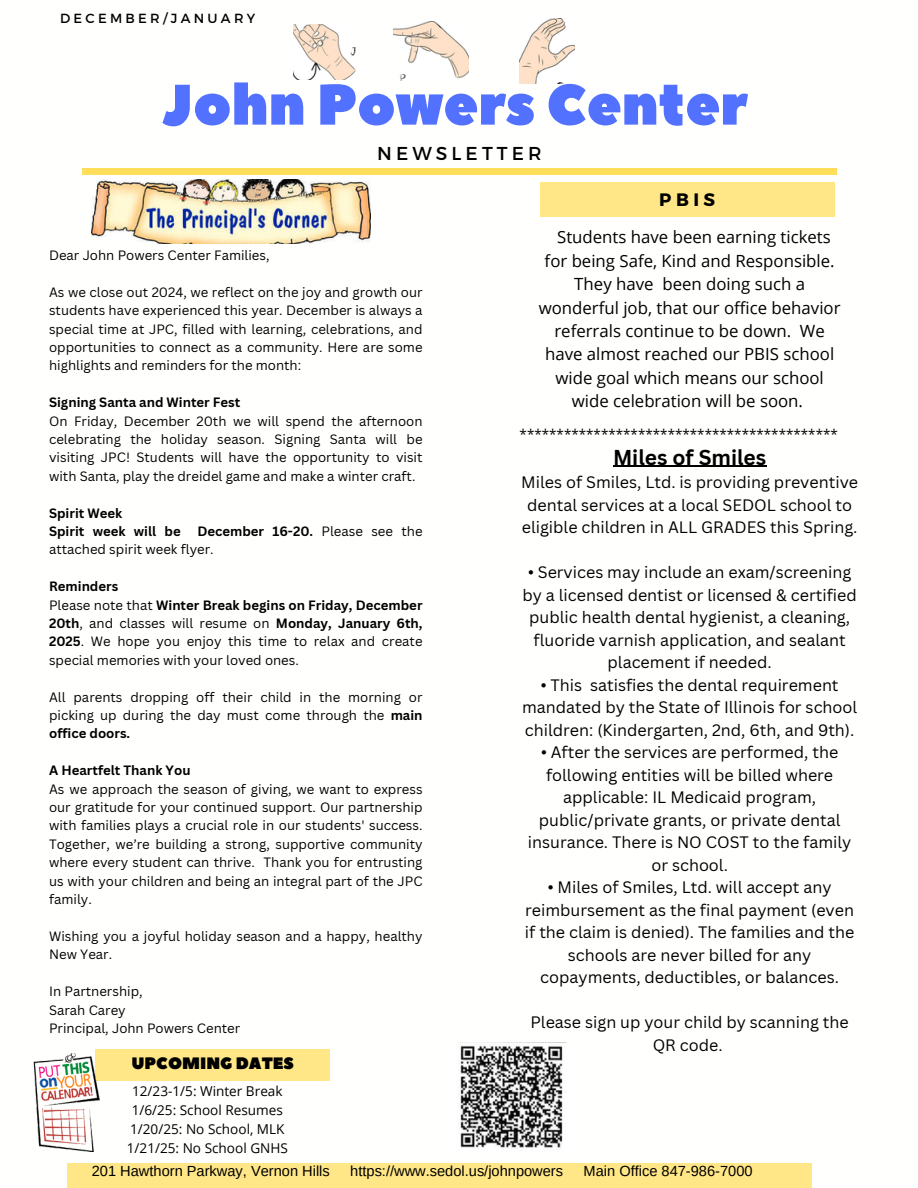
<style>
.page{position:relative;width:918px;height:1188px;background:#fff}
.page>*{position:absolute;margin:0;border:0;box-sizing:border-box;transform-origin:0 0}
.t1{font:57px "Peace Sans";color:#5271ff}
.t2{font:700 21px "Canva Sans";color:#000}
.t3{font:18.6px "Montserrat";letter-spacing:.22em;color:#000}
.t4{font:700 18px "Montserrat";color:#000}
.t5{font:16.8px/23.4px "Open Sans";color:#000;text-align:center}
.t6{font:16.5px "Peace Sans";color:#000}
.t7{font:16.2px/22.5px "Canva Sans";color:#000;text-align:center}
.t8{font:14.7px "Arimo";color:#000}
.t9{font:13.65px "Open Sans";color:#000}
.t10{font:13.5px "Open Sans";color:#000}
.t11{font:13.2px/18.5px "Canva Sans";color:#000;text-align:justify}
.t12{font:700 13.2px "Canva Sans";color:#000}
.t13{font:13.2px "Montserrat";letter-spacing:.25em;color:#000}
.s1{font-weight:700}
</style>
<div class="page">
<div style="left:82px;top:169px;width:755px;height:6px;background:#ffde59"></div>
<img style="left:294px;top:24px;width:62px;height:56px">
<img style="left:393px;top:22px;width:76px;height:58px">
<img style="left:520px;top:18px;width:55px;height:66px">
<div style="left:96px;top:1049px;width:234px;height:32px;background:#ffe787"></div>
<img style="left:33px;top:1053px;width:67px;height:98px">
<div style="left:540px;top:183px;width:294px;height:34px;background:#ffe787"></div>
<div style="left:67px;top:1163px;width:745px;height:25px;background:#ffe787"></div>
<img style="left:92px;top:180px;width:279px;height:64px">
<img style="left:459px;top:1042px;width:108px;height:106px">
<hr style="left:613px;top:466px;width:153px;height:1px;background:#000">
<p class="t13" style="left:60px;top:9px;width:197px">DECEMBER/JANUARY</p>
<p class="t1" style="left:162px;top:67px;width:586px">John Powers Center</p>
<p class="t3" style="left:377px;top:141px;width:166px">NEWSLETTER</p>
<h1 class="t11" style="left:49px;top:246px;width:222px">Dear John Powers Center Families,</h1>
<h3 class="t11" style="left:49px;top:282px;width:375px">As we close out 2024, we reflect on the joy and growth our students have experienced this year. December is always a special time at JPC, filled with learning, celebrations, and opportunities to connect as a community. Here are some highlights and reminders for the month:</h3>
<p class="t12" style="left:49px;top:393px;width:193px">Signing Santa and Winter Fest</p>
<p class="t11" style="left:49px;top:411px;width:375px">On Friday, December 20th we will spend the afternoon celebrating the holiday season. Signing Santa will be visiting JPC! Students will have the opportunity to visit with Santa, play the dreidel game and make a winter craft.</p>
<p class="t12" style="left:49px;top:504px;width:75px">Spirit Week</p>
<h2 class="t12" style="left:49px;top:522px;width:133px">Spirit week will be</h2>
<h2 class="t11" style="left:49px;top:522px;width:375px;text-indent:148px"><span class="s1">December 16-20.</span> Please see the attached spirit week flyer.</h2>
<h5 class="t12" style="left:49px;top:577px;width:71px">Reminders</h5>
<p class="t11" style="left:49px;top:595px;width:375px">Please note that <span class="s1">Winter Break begins on Friday, December 20th</span>, and classes will resume on <span class="s1">Monday, January 6th, 2025</span>. We hope you enjoy this time to relax and create special memories with your loved ones.</p>
<p class="t11" style="left:49px;top:687px;width:375px">All parents dropping off their child in the morning or picking up during the day must come through the <span class="s1">main office doors.</span></p>
<p class="t12" style="left:49px;top:761px;width:143px">A Heartfelt Thank You</p>
<p class="t11" style="left:49px;top:779px;width:375px">As we approach the season of giving, we want to express our gratitude for your continued support. Our partnership with families plays a crucial role in our students' success.<br>Together, we’re building a strong, supportive community where every student can thrive. Thank you for entrusting us with your children and being an integral part of the JPC family.</p>
<p class="t11" style="left:49px;top:927px;width:375px">Wishing you a joyful holiday season and a happy, healthy<br>New Year.</p>
<p class="t11" style="left:49px;top:982px;width:95px">In Partnership,</p>
<p class="t11" style="left:49px;top:1000px;width:78px">Sarah Carey</p>
<p class="t11" style="left:49px;top:1019px;width:193px">Principal, John Powers Center</p>
<p class="t6" style="left:131px;top:1053px;width:164px">UPCOMING DATES</p>
<p class="t4" style="left:659px;top:188px;width:57px">PBIS</p>
<p class="t5" style="left:539px;top:225px;width:303px">Students have been earning tickets<br>for being Safe, Kind and Responsible.<br>They have been doing such a wonderful job, that our office behavior referrals continue to be down. We have almost reached our PBIS school wide goal which means our school wide celebration will be soon.</p>
<p class="t10" style="left:520px;top:425px;width:320px">*******************************************</p>
<h5 class="t2" style="left:613px;top:442px;width:155px">Miles of Smiles</h5>
<h5 class="t7" style="left:521px;top:471px;width:338px">Miles of Smiles, Ltd. is providing preventive dental services at a local SEDOL school to eligible children in ALL GRADES this Spring.</h5>
<h5 class="t7" style="left:522px;top:561px;width:336px">• Services may include an exam/screening by a licensed dentist or licensed &amp; certified public health dental hygienist, a cleaning, fluoride varnish application, and sealant placement if needed.</h5>
<h5 class="t7" style="left:522px;top:673px;width:337px">• This satisfies the dental requirement mandated by the State of Illinois for school children: (Kindergarten, 2nd, 6th, and 9th).</h5>
<h5 class="t7" style="left:528px;top:741px;width:325px">• After the services are performed, the following entities will be billed where applicable: IL Medicaid program, public/private grants, or private dental insurance. There is NO COST to the family or school.</h5>
<h5 class="t7" style="left:525px;top:876px;width:331px">• Miles of Smiles, Ltd. will accept any reimbursement as the final payment (even if the claim is denied). The families and the schools are never billed for any copayments, deductibles, or balances.</h5>
<p class="t7" style="left:530px;top:1011px;width:320px">Please sign up your child by scanning the<br>QR code.</p>
<h6 class="t9" style="left:132px;top:1082px;width:152px">12/23-1/5: Winter Break</h6>
<p class="t9" style="left:132px;top:1101px;width:153px">1/6/25: School Resumes</p>
<p class="t9" style="left:130px;top:1120px;width:156px">1/20/25: No School, MLK</p>
<p class="t9" style="left:127px;top:1139px;width:163px">1/21/25: No School GNHS</p>
<p class="t8" style="left:92px;top:1163px;width:240px">201 Hawthorn Parkway, Vernon Hills</p>
<p class="t8" style="left:350px;top:1163px;width:214px">https://www.sedol.us/johnpowers</p>
<p class="t8" style="left:584px;top:1163px;width:171px">Main Office 847-986-7000</p>
</div>
